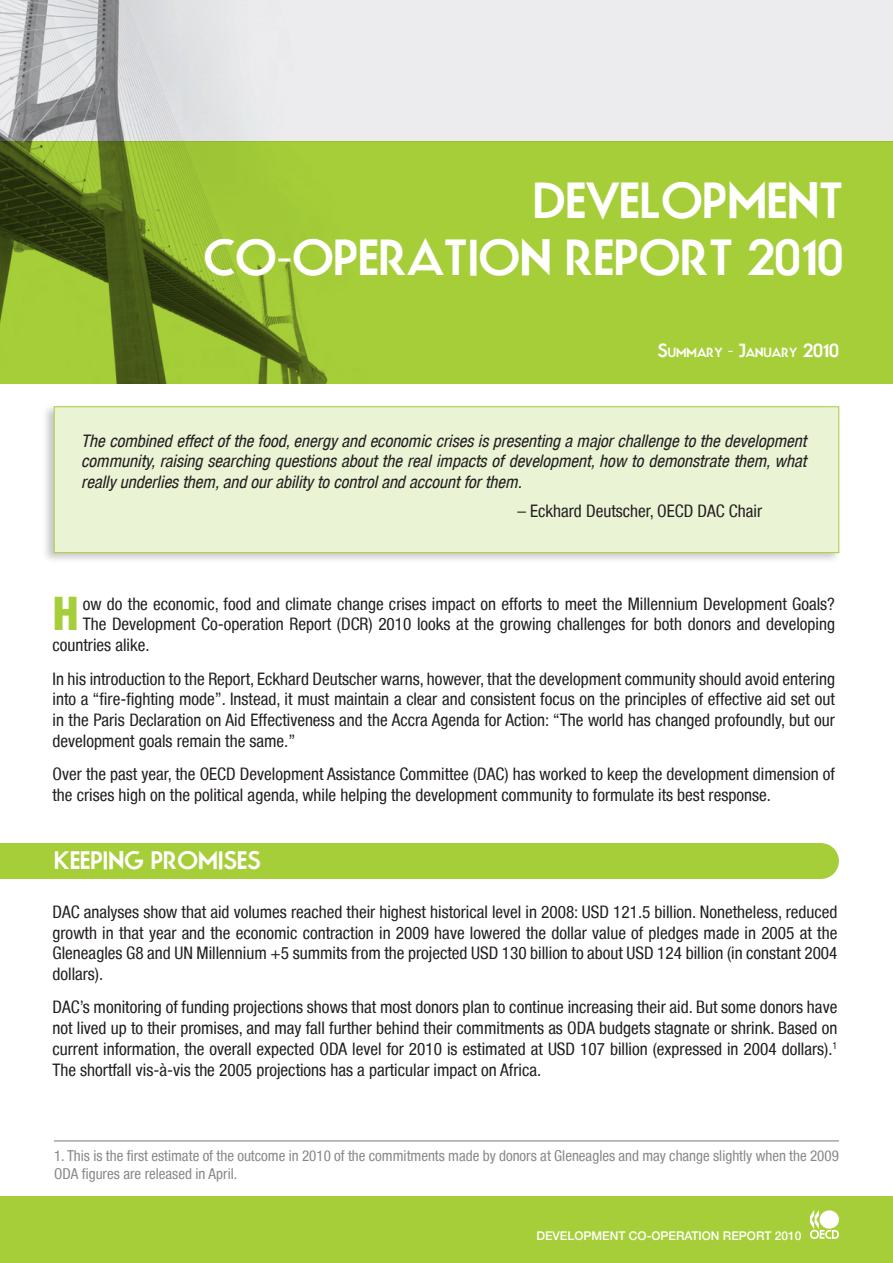
<style>
.page{position:relative;width:893px;height:1263px;background:#fff}
.page>*{position:absolute;margin:0;border:0;box-sizing:border-box;transform-origin:0 0}
.t1{font:700 48px/57.6px "Movement";color:#fff;text-align:right}
.body_copy{font:800 condensed 46.2px "Helvetica Neue LT";color:#a6ce39}
.white_headers{font:700 24px "Movement";color:#fff}
.body_copy-2{font:condensed 17.25px/20.7px "Helvetica Neue LT";color:#231f20;text-align:justify}
.body_copy-3{font:italic condensed 17.25px/20.7px "Helvetica Neue LT";color:#231f20;text-align:justify}
.body_copy-4{font:condensed 15px/18px "Helvetica Neue LT";color:#86888b}
.t2{font:700 12.6px "Movement";color:#fff}
.t3{font:500 12px "Helvetica Neue LT";color:#fff}
.s1{font-size:18px}
</style>
<div class="page">
<div style="left:0;top:1196px;width:893px;height:67px;background:#a6ce39"></div>
<svg style="left:810px;top:1210px;width:29px;height:29px"></svg>
<div style="left:820px;top:1210px;width:19px;height:19px;background:#fff;border-radius:50%"></div>
<div style="left:41px;top:403px;width:801px;height:162px;background:#231f20;opacity:.25"></div>
<div style="left:54px;top:407px;width:785px;height:146px;background:#eaf3d4"></div>
<div style="left:54px;top:407px;width:785px;height:146px;border:1px solid #a6ce39"></div>
<div style="left:48px;top:843px;width:773px;height:36px;background:#a6ce39"></div>
<div style="left:0;top:843px;width:193px;height:36px;background:#a6ce39"></div>
<img style="left:0;top:0;width:881px;height:384px">
<hr style="left:54px;top:1140px;width:785px;height:1px;background:#231f20">
<p class="t1" style="left:204px;top:171px;width:641px">DEVELOPMENT<br>CO-OPERATION REPORT 2010</p>
<p class="t2" style="left:658px;top:345px;width:183px"><span class="s1">S</span>UMMARY <span class="s1">- J</span>ANUARY <span class="s1">2010</span></p>
<p class="body_copy-3" style="left:81px;top:430px;width:726px">The combined effect of the food, energy and economic crises is presenting a major challenge to the development community, raising searching questions about the real impacts of development, how to demonstrate them, what really underlies them, and our ability to control and account for them.</p>
<p class="body_copy-2" style="left:517px;top:501px;width:246px">– Eckhard Deutscher, OECD DAC Chair</p>
<p class="body_copy" style="left:52px;top:585px;width:28px">H</p>
<p class="body_copy-2" style="left:83px;top:593px;width:754px">ow do the economic, food and climate change crises impact on efforts to meet the Millennium Development Goals?</p>
<p class="body_copy-2" style="left:83px;top:614px;width:754px">The Development Co-operation Report (DCR) 2010 looks at the growing challenges for both donors and developing</p>
<p class="body_copy-2" style="left:53px;top:634px;width:99px">countries alike.</p>
<p class="body_copy-2" style="left:53px;top:668px;width:784px">In his introduction to the Report, Eckhard Deutscher warns, however, that the development community should avoid entering into a “fire-fighting mode”. Instead, it must maintain a clear and consistent focus on the principles of effective aid set out in the Paris Declaration on Aid Effectiveness and the Accra Agenda for Action: “The world has changed profoundly, but our development goals remain the same.”</p>
<p class="body_copy-2" style="left:53px;top:763px;width:784px">Over the past year, the OECD Development Assistance Committee (DAC) has worked to keep the development dimension of the crises high on the political agenda, while helping the development community to formulate its best response.</p>
<p class="white_headers" style="left:54px;top:845px;width:208px">KEEPING PROMISES</p>
<p class="body_copy-2" style="left:52px;top:901px;width:786px">DAC analyses show that aid volumes reached their highest historical level in 2008: USD 121.5 billion. Nonetheless, reduced growth in that year and the economic contraction in 2009 have lowered the dollar value of pledges made in 2005 at the Gleneagles G8 and UN Millennium +5 summits from the projected USD 130 billion to about USD 124 billion (in constant 2004 dollars).</p>
<p class="body_copy-2" style="left:52px;top:997px;width:786px">DAC’s monitoring of funding projections shows that most donors plan to continue increasing their aid. But some donors have not lived up to their promises, and may fall further behind their commitments as ODA budgets stagnate or shrink. Based on current information, the overall expected ODA level for 2010 is estimated at USD 107 billion (expressed in 2004 dollars).<sup>1<br></sup>The shortfall vis-à-vis the 2005 projections has a particular impact on Africa.</p>
<p class="body_copy-4" style="left:54px;top:1147px;width:786px">1. This is the first estimate of the outcome in 2010 of the commitments made by donors at Gleneagles and may change slightly when the 2009<br>ODA figures are released in April.</p>
<p class="t3" style="left:536px;top:1228px;width:267px">DEVELOPMENT CO-OPERATION REPORT 2010</p>
</div>
